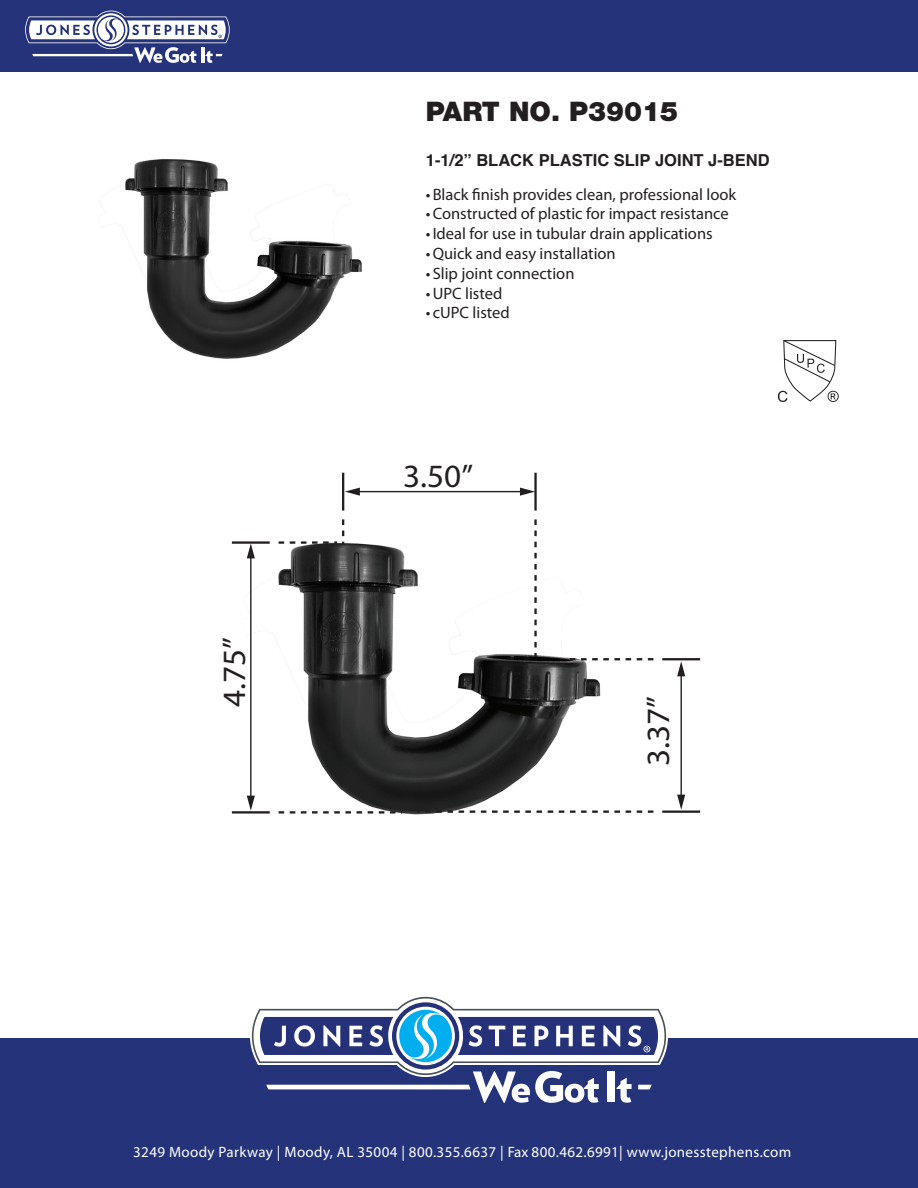
<style>
.page{position:relative;width:918px;height:1188px;background:#fff}
.page>*{position:absolute;margin:0;border:0;box-sizing:border-box;transform-origin:0 0}
.t1{font:32.55px "Myriad Pro";color:#231f20}
.t2{font:900 27px "Helvetica Neue LT Std";color:#231f20}
.t3{font:16.5px "Myriad Pro";color:#231f20}
.t4{font:700 16.5px "Helvetica";color:#231f20}
.t5{font:15px "Myriad Pro";letter-spacing:.025em;color:#fff}
</style>
<div class="page">
<div style="left:0;top:1039px;width:918px;height:149px;background:#24337a"></div>
<div style="left:0;top:0;width:918px;height:72px;background:#24337a"></div>
<svg style="left:25px;top:11px;width:205px;height:52px"></svg>
<svg style="left:250px;top:996px;width:418px;height:107px"></svg>
<img style="left:125px;top:159px;width:237px;height:200px">
<img style="left:231px;top:484px;width:370px;height:331px">
<svg style="left:279px;top:811px;width:123px;height:3px"></svg>
<hr style="left:232px;top:811px;width:38px;height:3px;background:#231f20">
<hr style="left:232px;top:541px;width:38px;height:3px;background:#231f20">
<hr style="left:250px;top:556px;width:2px;height:242px;background:#231f20">
<svg style="left:247px;top:543px;width:8px;height:15px"></svg>
<svg style="left:247px;top:796px;width:8px;height:15px"></svg>
<svg style="left:279px;top:519px;width:65px;height:25px"></svg>
<hr style="left:342px;top:473px;width:2px;height:38px;background:#231f20">
<svg style="left:534px;top:519px;width:3px;height:138px"></svg>
<hr style="left:534px;top:473px;width:3px;height:38px;background:#231f20">
<hr style="left:357px;top:491px;width:166px;height:1px;background:#231f20">
<svg style="left:520px;top:488px;width:15px;height:8px"></svg>
<svg style="left:345px;top:488px;width:15px;height:8px"></svg>
<svg style="left:417px;top:810px;width:236px;height:3px"></svg>
<hr style="left:662px;top:810px;width:38px;height:3px;background:#231f20">
<svg style="left:564px;top:658px;width:89px;height:2px"></svg>
<hr style="left:662px;top:658px;width:38px;height:2px;background:#231f20">
<hr style="left:681px;top:674px;width:1px;height:123px;background:#231f20">
<svg style="left:677px;top:795px;width:8px;height:15px"></svg>
<svg style="left:677px;top:661px;width:8px;height:15px"></svg>
<svg style="left:778px;top:340px;width:61px;height:62px"></svg>
<h2 class="t2" style="left:426px;top:95px;width:254px">PART NO. P39015</h2>
<p class="t4" style="left:426px;top:150px;width:345px">1-1/2” BLACK PLASTIC SLIP JOINT J-BEND</p>
<p class="t3" style="left:426px;top:184px;width:312px">•Black finish provides clean, professional look</p>
<p class="t3" style="left:426px;top:204px;width:304px">•Constructed of plastic for impact resistance</p>
<p class="t3" style="left:426px;top:224px;width:288px">•Ideal for use in tubular drain applications</p>
<p class="t3" style="left:426px;top:243px;width:191px">•Quick and easy installation</p>
<p class="t3" style="left:426px;top:263px;width:150px">• Slip joint connection</p>
<p class="t3" style="left:426px;top:283px;width:78px">•UPC listed</p>
<p class="t3" style="left:426px;top:303px;width:85px">• cUPC listed</p>
<h1 class="t1" style="left:214px;top:707px;width:71px;rotate:-90deg">4.75”</h1>
<h1 class="t1" style="left:403px;top:456px;width:71px">3.50”</h1>
<h1 class="t1" style="left:638px;top:766px;width:71px;rotate:-90deg">3.37”</h1>
<p class="t5" style="left:133px;top:1142px;width:660px">3249 Moody Parkway | Moody, AL 35004 | 800.355.6637 | Fax 800.462.6991| www.jonesstephens.com</p>
</div>
